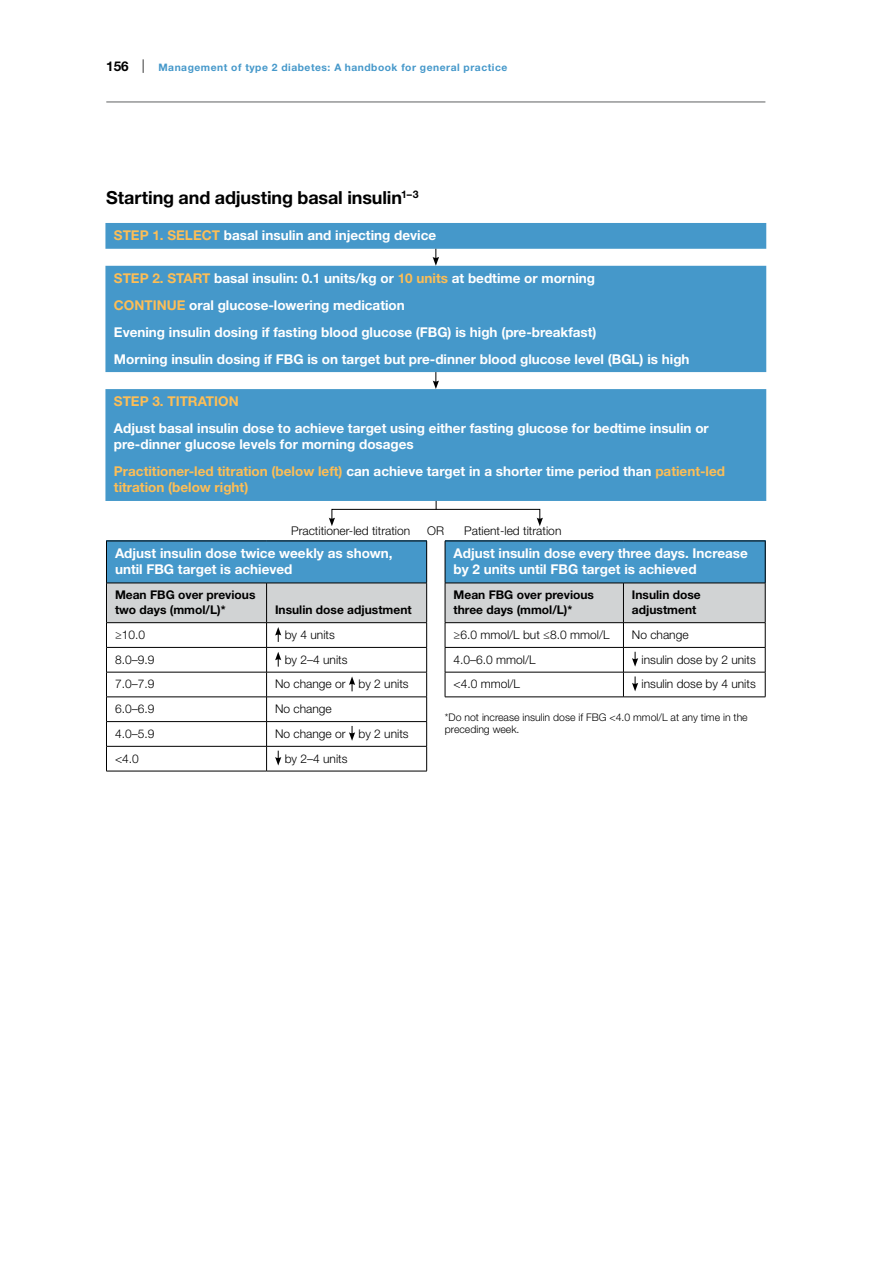
<style>
.page{position:relative;width:893px;height:1263px;background:#fff}
.page>*{position:absolute;margin:0;border:0;box-sizing:border-box;transform-origin:0 0}
.t1{font:700 18px "Helvetica Neue LT Std";letter-spacing:-.01em;color:#000}
.t2{font:700 13.5px/26.8px "Helvetica Neue LT Std";color:#fff}
.t3{font:700 13.5px/16.2px "Helvetica Neue LT Std";color:#fdbe56}
.t4{font:300 12px "Helvetica Neue LT Std";color:#000}
.t5{font:700 12px/15px "Helvetica Neue LT Std";color:#000}
.t6{font:300 10.5px/12.6px "Helvetica Neue LT Std";color:#000}
.t7{font:700 10.2px "Helvetica Neue LT Std";letter-spacing:.05em;color:#4598ca}
.s1{font-size:13.5px;color:#000}
.s2{font-weight:300;font-size:13.5px;color:#000}
.s3{color:#fdbe56}
.s4{color:#fff}
</style>
<div class="page">
<hr style="left:106px;top:102px;width:659px;height:1px;background:#5f6062">
<svg style="left:105px;top:223px;width:661px;height:278px;background:#5ba4d0"></svg>
<svg style="left:433px;top:249px;width:6px;height:17px"></svg>
<svg style="left:433px;top:372px;width:6px;height:17px"></svg>
<div style="left:332px;top:509px;width:208px;height:11px;border:1px solid #000"></div>
<svg style="left:537px;top:518px;width:6px;height:8px"></svg>
<svg style="left:329px;top:518px;width:6px;height:8px"></svg>
<div style="left:106px;top:541px;width:321px;height:42px;background:#4598ca"></div>
<hr style="left:106px;top:771px;width:161px;height:1px;background:#000">
<hr style="left:267px;top:771px;width:160px;height:1px;background:#000">
<hr style="left:106px;top:541px;width:161px;height:1px;background:#000">
<hr style="left:106px;top:541px;width:1px;height:42px;background:#000">
<hr style="left:267px;top:541px;width:160px;height:1px;background:#000">
<hr style="left:426px;top:541px;width:1px;height:42px;background:#000">
<svg style="left:106px;top:583px;width:321px;height:188px"></svg>
<div style="left:445px;top:541px;width:320px;height:42px;background:#4598ca"></div>
<hr style="left:445px;top:697px;width:178px;height:1px;background:#000">
<hr style="left:623px;top:697px;width:142px;height:1px;background:#000">
<hr style="left:445px;top:541px;width:178px;height:1px;background:#000">
<hr style="left:445px;top:541px;width:1px;height:42px;background:#000">
<hr style="left:623px;top:541px;width:142px;height:1px;background:#000">
<hr style="left:765px;top:541px;width:1px;height:42px;background:#000">
<svg style="left:445px;top:583px;width:321px;height:114px"></svg>
<p class="t7" style="left:106px;top:61px;width:403px"><span class="s1">156</span> <span class="s2">|</span> Management of type 2 diabetes: A handbook for general practice</p>
<h1 class="t1" style="left:106px;top:187px;width:314px">Starting and adjusting basal insulin<sup>1–3</sup></h1>
<p class="t2" style="left:114px;top:222px;width:324px"><span class="s3">STEP 1. SELECT</span> basal insulin and injecting device</p>
<p class="t2" style="left:114px;top:265px;width:577px"><span class="s3">STEP 2. START</span> basal insulin: 0.1 units/kg or <span class="s3">10 units</span> at bedtime or morning<br><span class="s3">CONTINUE</span> oral glucose-lowering medication<br>Evening insulin dosing if fasting blood glucose (FBG) is high (pre-breakfast)<br>Morning insulin dosing if FBG is on target but pre-dinner blood glucose level (BGL) is high</p>
<p class="t3" style="left:114px;top:393px;width:126px">STEP 3. TITRATION</p>
<p class="t2" style="left:114px;top:420px;width:596px;line-height:16.2px">Adjust basal insulin dose to achieve target using either fasting glucose for bedtime insulin or pre‑dinner glucose levels for morning dosages</p>
<p class="t3" style="left:114px;top:463px;width:613px">Practitioner-led titration (below left) <span class="s4">can achieve target in a shorter time period than</span> patient-led titration (below right)</p>
<p class="t4" style="left:291px;top:523px;width:121px">Practitioner-led titration</p>
<p class="t4" style="left:427px;top:523px;width:18px">OR</p>
<p class="t4" style="left:464px;top:523px;width:99px">Patient-led titration</p>
<p class="t2" style="left:115px;top:545px;width:279px;line-height:16.2px">Adjust insulin dose twice weekly as shown, until FBG target is achieved</p>
<p class="t5" style="left:115px;top:587px;width:142px">Mean FBG over previous two days (mmol/L)*</p>
<p class="t2" style="left:454px;top:545px;width:296px;line-height:16.2px">Adjust insulin dose every three days. Increase by 2 units until FBG target is achieved</p>
<p class="t5" style="left:454px;top:587px;width:142px">Mean FBG over previous three days (mmol/L)*</p>
<p class="t5" style="left:632px;top:587px;width:70px">Insulin dose adjustment</p>
<p class="t4" style="left:454px;top:627px;width:157px">≥6.0 mmol/L but ≤8.0 mmol/L</p>
<p class="t4" style="left:632px;top:627px;width:58px">No change</p>
<p class="t4" style="left:454px;top:652px;width:84px">4.0–6.0 mmol/L</p>
<p class="t4" style="left:642px;top:652px;width:116px">insulin dose by 2 units</p>
<p class="t4" style="left:454px;top:677px;width:68px">&lt;4.0 mmol/L</p>
<p class="t4" style="left:642px;top:677px;width:116px">insulin dose by 4 units</p>
<p class="t6" style="left:445px;top:710px;width:304px">*Do not increase insulin dose if FBG &lt;4.0 mmol/L at any time in the preceding week.</p>
<p class="t5" style="left:275px;top:602px;width:138px">Insulin dose adjustment</p>
<p class="t4" style="left:115px;top:627px;width:32px">≥10.0</p>
<p class="t4" style="left:285px;top:627px;width:52px">by 4 units</p>
<p class="t4" style="left:115px;top:652px;width:41px">8.0–9.9</p>
<p class="t4" style="left:285px;top:652px;width:64px">by 2–4 units</p>
<p class="t4" style="left:115px;top:677px;width:41px">7.0–7.9</p>
<p class="t4" style="left:275px;top:677px;width:135px">No change or by 2 units</p>
<p class="t4" style="left:115px;top:701px;width:41px">6.0–6.9</p>
<p class="t4" style="left:275px;top:701px;width:58px">No change</p>
<p class="t4" style="left:115px;top:726px;width:41px">4.0–5.9</p>
<p class="t4" style="left:275px;top:726px;width:135px">No change or by 2 units</p>
<p class="t4" style="left:115px;top:751px;width:25px">&lt;4.0</p>
<p class="t4" style="left:285px;top:751px;width:64px">by 2–4 units</p>
</div>
